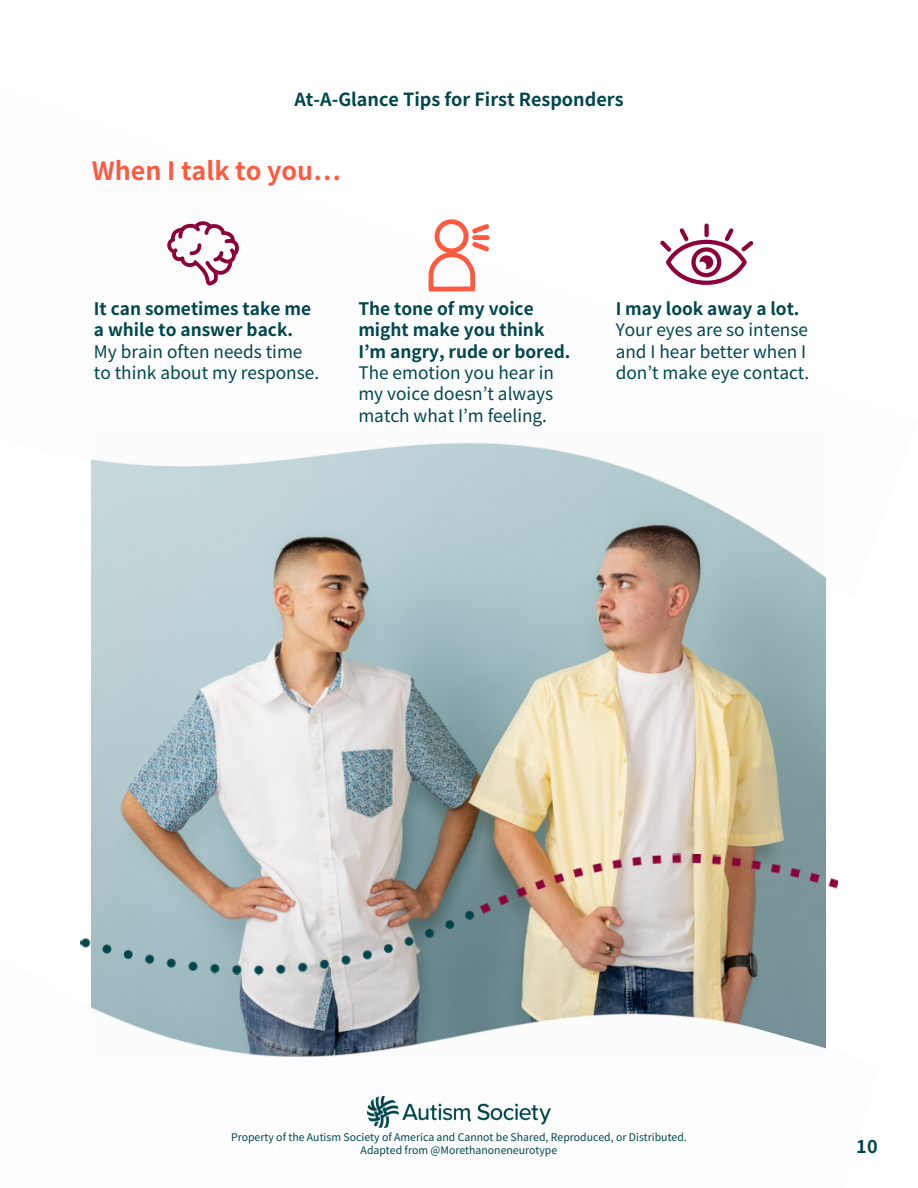
<style>
.page{position:relative;width:918px;height:1188px;background:#fff}
.page>*{position:absolute;margin:0;border:0;box-sizing:border-box;transform-origin:0 0}
.t1{font:700 25.05px "Noto Sans JP";color:#ff5a3f}
.t2{font:700 18px "Noto Sans JP";color:#00464d}
.t3{font:17.25px/21.3px "Noto Sans JP";color:#00464d;text-align:justify}
.t4{font:700 17.25px/21.3px "Noto Sans JP";color:#00464d}
.t5{font:10.5px "Noto Sans JP";color:#00464d}
</style>
<div class="page">
<img style="left:91px;top:731px;width:735px;height:85px">
<img style="left:91px;top:816px;width:735px;height:241px">
<img style="left:91px;top:223px;width:735px;height:508px">
<img style="left:80px;top:746px;width:402px;height:236px">
<svg style="left:429px;top:219px;width:60px;height:72px"></svg>
<svg style="left:660px;top:224px;width:93px;height:61px"></svg>
<svg style="left:167px;top:221px;width:73px;height:64px"></svg>
<img style="left:472px;top:847px;width:367px;height:210px">
<img style="left:367px;top:1096px;width:184px;height:32px">
<p class="t2" style="left:294px;top:86px;width:331px">At-A-Glance Tips for First Responders</p>
<p class="t1" style="left:92px;top:150px;width:247px">When I talk to you…</p>
<p class="t4" style="left:94px;top:297px;width:219px">It can sometimes take me</p>
<p class="t4" style="left:94px;top:318px;width:201px">a while to answer back.</p>
<p class="t3" style="left:94px;top:339px;width:210px">My brain often needs time</p>
<p class="t3" style="left:94px;top:361px;width:227px">to think about my response.</p>
<p class="t4" style="left:358px;top:297px;width:214px">The tone of my voice might make you think<br>I’m angry, rude or bored.</p>
<p class="t3" style="left:358px;top:361px;width:197px">The emotion you hear in my voice doesn’t always match what I’m feeling.</p>
<p class="t4" style="left:616px;top:297px;width:185px">I may look away a lot.</p>
<p class="t3" style="left:616px;top:318px;width:195px;text-align:left">Your eyes are so intense and I hear better when I don’t make eye contact.</p>
<p class="t5" style="left:231px;top:1129px;width:457px">Property of the Autism Society of America and Cannot be Shared, Reproduced, or Distributed.</p>
<p class="t5" style="left:361px;top:1142px;width:198px">Adapted from @Morethanoneneurotype</p>
<p class="t2" style="left:856px;top:1133px;width:21px">10</p>
</div>
